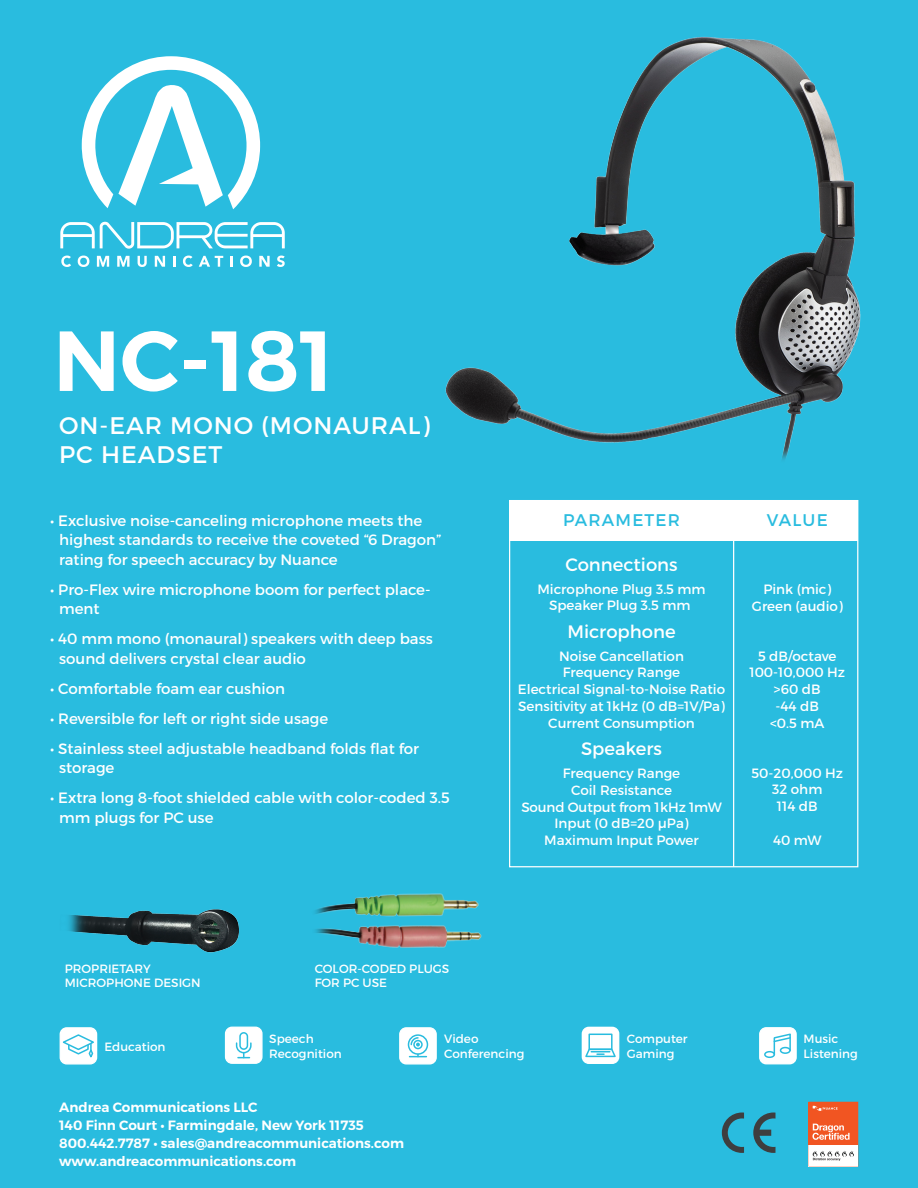
<style>
.page{position:relative;width:918px;height:1188px;background:#29bcdf}
.page>*{position:absolute;margin:0;border:0;box-sizing:border-box;transform-origin:0 0}
.t1{font:600 85.05px "Montserrat";color:#fff}
.t2{font:24px/28.8px "Montserrat";letter-spacing:.04em;color:#fff}
.t3{font:18px "Montserrat";color:#fff}
.t4{font:16.95px "Montserrat";letter-spacing:.07em;color:#29bcdf}
.t5{font:15px/19.5px "Montserrat";color:#fff}
.t6{font:13.5px/16.8px "Montserrat";color:#fff;text-align:center}
.t7{font:600 13.5px/18px "Montserrat";color:#fff}
.t8{font:12px/14.4px "Montserrat";color:#fff}
</style>
<div class="page">
<hr style="left:733px;top:501px;width:1px;height:366px;background:#fff">
<div style="left:510px;top:500px;width:348px;height:41px;background:#fff"></div>
<svg style="left:61px;top:256px;width:10px;height:11px"></svg>
<svg style="left:78px;top:256px;width:11px;height:11px"></svg>
<svg style="left:97px;top:256px;width:12px;height:11px"></svg>
<svg style="left:117px;top:256px;width:13px;height:11px"></svg>
<svg style="left:138px;top:256px;width:9px;height:11px"></svg>
<svg style="left:155px;top:256px;width:10px;height:11px"></svg>
<svg style="left:173px;top:256px;width:2px;height:11px"></svg>
<svg style="left:183px;top:256px;width:10px;height:11px"></svg>
<svg style="left:199px;top:256px;width:24px;height:11px"></svg>
<svg style="left:230px;top:256px;width:3px;height:11px"></svg>
<svg style="left:240px;top:256px;width:12px;height:11px"></svg>
<svg style="left:259px;top:256px;width:11px;height:11px"></svg>
<svg style="left:277px;top:256px;width:8px;height:11px"></svg>
<svg style="left:60px;top:222px;width:225px;height:27px"></svg>
<svg style="left:81px;top:56px;width:180px;height:153px"></svg>
<div style="left:400px;top:1028px;width:36px;height:36px;background:#fff;border-radius:6px"></div>
<div style="left:399px;top:1027px;width:38px;height:38px;border:1px solid #fff;border-radius:6px"></div>
<div style="left:408px;top:1034px;width:20px;height:21px;border:2px solid #29bcdf;border-radius:50%"></div>
<div style="left:413px;top:1040px;width:10px;height:9px;border:2px solid #29bcdf;border-radius:50%"></div>
<svg style="left:410px;top:1054px;width:16px;height:3px"></svg>
<svg style="left:410px;top:1036px;width:10px;height:11px"></svg>
<div style="left:760px;top:1028px;width:36px;height:36px;background:#fff;border-radius:6px"></div>
<div style="left:759px;top:1027px;width:38px;height:37px;border:1px solid #fff;border-radius:6px"></div>
<div style="left:764px;top:1051px;width:11px;height:7px;border:2px solid #29bcdf;border-radius:50%"></div>
<svg style="left:773px;top:1033px;width:18px;height:23px"></svg>
<div style="left:60px;top:1028px;width:37px;height:36px;background:#fff;border-radius:6px"></div>
<div style="left:60px;top:1027px;width:37px;height:38px;border:1px solid #fff;border-radius:6px"></div>
<svg style="left:60px;top:1033px;width:37px;height:27px"></svg>
<div style="left:226px;top:1027px;width:36px;height:36px;background:#fff;border-radius:6px"></div>
<div style="left:225px;top:1027px;width:38px;height:37px;border:1px solid #fff;border-radius:6px"></div>
<div style="left:239px;top:1032px;width:9px;height:18px;border:2px solid #29bcdf;border-radius:4px"></div>
<svg style="left:235px;top:1042px;width:17px;height:16px"></svg>
<div style="left:582px;top:1027px;width:37px;height:36px;background:#fff;border-radius:6px"></div>
<div style="left:582px;top:1027px;width:37px;height:37px;border:1px solid #fff;border-radius:6px"></div>
<div style="left:588px;top:1034px;width:25px;height:16px;border:2px solid #29bcdf"></div>
<svg style="left:585px;top:1047px;width:31px;height:11px"></svg>
<svg style="left:722px;top:1113px;width:22px;height:40px"></svg>
<svg style="left:753px;top:1113px;width:23px;height:40px"></svg>
<svg style="left:808px;top:1102px;width:50px;height:64px"></svg>
<img style="left:445px;top:36px;width:416px;height:475px">
<img style="left:315px;top:847px;width:198px;height:101px">
<img style="left:69px;top:909px;width:170px;height:44px">
<h1 class="t1" style="left:53px;top:308px;width:282px">NC-181</h1>
<h2 class="t2" style="left:59px;top:411px;width:372px">ON-EAR MONO (MONAURAL)<br>PC HEADSET</h2>
<p class="t5" style="left:59px;top:510px;width:384px;text-indent:-9px">• Exclusive noise-canceling microphone meets the highest standards to receive the coveted “6 Dragon” rating for speech accuracy by Nuance</p>
<p class="t5" style="left:59px;top:579px;width:373px;text-indent:-9px">• Pro-Flex wire microphone boom for perfect place&shy;ment</p>
<p class="t5" style="left:59px;top:629px;width:375px;text-indent:-9px">• 40 mm mono (monaural) speakers with deep bass sound delivers crystal clear audio</p>
<p class="t5" style="left:50px;top:678px;width:236px">• Comfortable foam ear cushion</p>
<p class="t5" style="left:50px;top:708px;width:280px">• Reversible for left or right side usage</p>
<p class="t5" style="left:59px;top:738px;width:361px;text-indent:-9px">• Stainless steel adjustable headband folds flat for storage</p>
<p class="t5" style="left:59px;top:788px;width:392px;text-indent:-9px">• Extra long 8-foot shielded cable with color-coded 3.5 mm plugs for PC use</p>
<p class="t8" style="left:65px;top:961px;width:137px">PROPRIETARY<br>MICROPHONE DESIGN</p>
<p class="t8" style="left:315px;top:961px;width:136px">COLOR-CODED PLUGS<br>FOR PC USE</p>
<p class="t4" style="left:563px;top:510px;width:118px">PARAMETER</p>
<p class="t4" style="left:767px;top:509px;width:62px">VALUE</p>
<p class="t3" style="left:565px;top:554px;width:114px">Connections</p>
<p class="t6" style="left:537px;top:580px;width:170px">Microphone Plug 3.5 mm<br>Speaker Plug 3.5 mm</p>
<p class="t3" style="left:567px;top:621px;width:110px">Microphone</p>
<p class="t6" style="left:518px;top:647px;width:209px">Noise Cancellation<br>Frequency Range<br>Electrical Signal-to-Noise Ratio<br>Sensitivity at 1kHz (0 dB=1V/Pa)<br>Current Consumption</p>
<p class="t3" style="left:581px;top:738px;width:82px">Speakers</p>
<p class="t6" style="left:521px;top:765px;width:202px">Frequency Range<br>Coil Resistance<br>Sound Output from 1kHz 1mW<br>Input (0 dB=20 µPa)<br>Maximum Input Power</p>
<p class="t6" style="left:752px;top:580px;width:92px">Pink (mic)<br>Green (audio)</p>
<p class="t6" style="left:749px;top:647px;width:97px">5 dB/octave<br>100-10,000 Hz &gt;60 dB<br>-44 dB<br>&lt;0.5 mA</p>
<p class="t6" style="left:751px;top:764px;width:93px">50-20,000 Hz<br>32 ohm<br>114 dB</p>
<p class="t6" style="left:773px;top:832px;width:50px">40 mW</p>
<p class="t8" style="left:444px;top:1032px;width:82px">Video<br>Conferencing</p>
<p class="t8" style="left:804px;top:1032px;width:56px">Music<br>Listening</p>
<p class="t8" style="left:104px;top:1039px;width:63px">Education</p>
<p class="t8" style="left:269px;top:1032px;width:74px">Speech<br>Recognition</p>
<p class="t8" style="left:627px;top:1032px;width:62px">Computer<br>Gaming</p>
<p class="t7" style="left:59px;top:1098px;width:346px">Andrea Communications LLC<br>140 Finn Court • Farmingdale, New York 11735<br>800.442.7787 • sales@andreacommunications.com www.andreacommunications.com</p>
</div>
